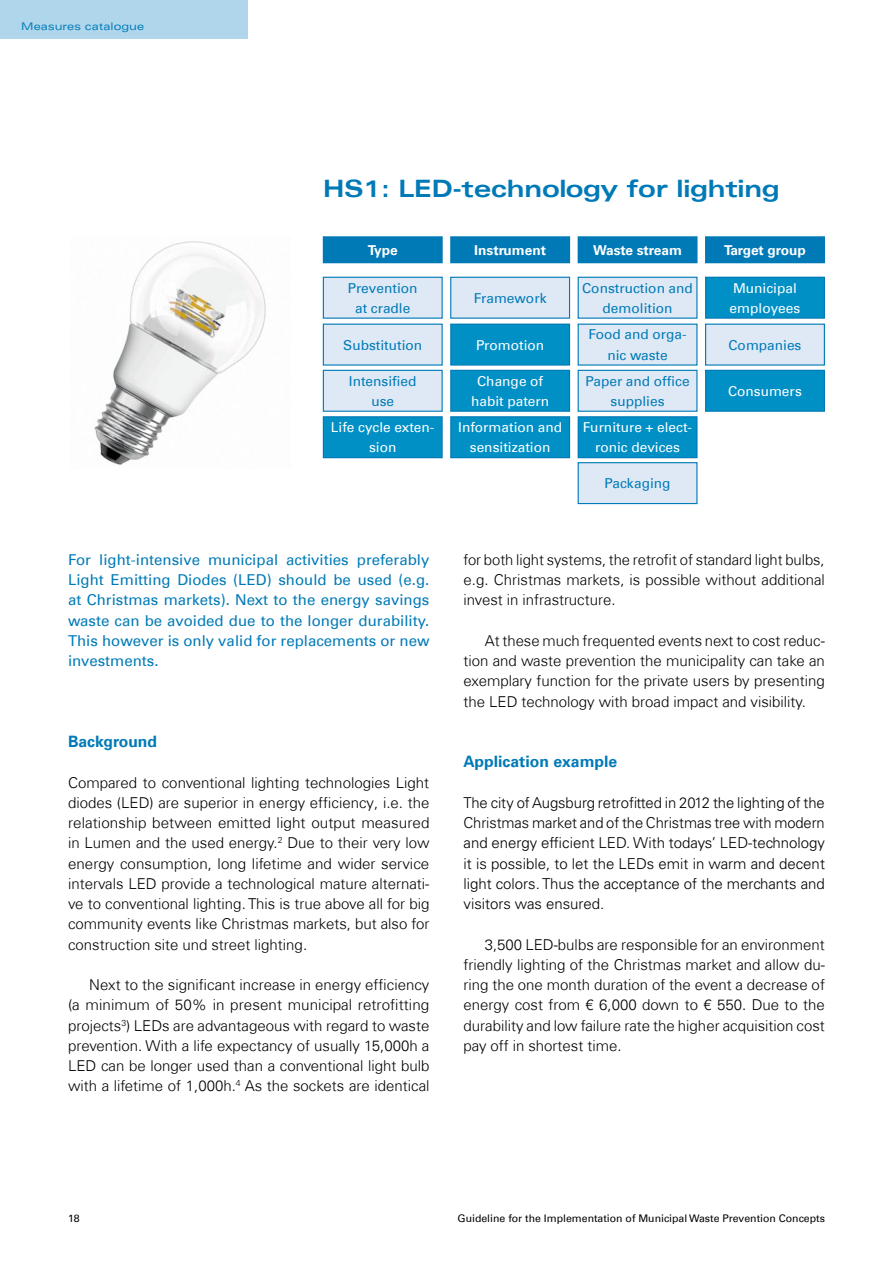
<style>
.page{position:relative;width:893px;height:1263px;background:#fff}
.page>*{position:absolute;margin:0;border:0;box-sizing:border-box;transform-origin:0 0}
.HL_1{font:24px "Univers Com 63 Bold Ext";letter-spacing:-.01em;color:#007ab7}
.HL_2_Linie{font:700 15.75px "Univers Com 65";color:#007ab7}
.Fließ_Einzug{font:300 15px/20.2px "Univers Com 45";color:#000;text-align:justify}
.Fließ{font:300 15px/20.2px "Univers Com 45";color:#000;text-align:justify}
.Fließ-2{font:300 15px/20.2px "Univers LT Std";color:#000;text-align:justify}
.HL_Unterzeile{font:15px/20.2px "Univers Com 55 Roman";color:#007ab7;text-align:justify}
.Fließ-3{font:13.65px/20.2px "Univers Com 55 Roman";color:#007ab7;text-align:center}
.Fließ-4{font:13.65px/20.2px "Univers Com 55 Roman";color:#fff;text-align:center}
.Fließ-5{font:700 13.65px "Univers Com 65";color:#fff}
.t1{font:10.5px "Univers Com 55 Roman";color:#000}
.t2{font:expanded 10.5px "Univers LT Std";color:#007ab7}
</style>
<div class="page">
<div style="left:0;top:0;width:247px;height:38px;background:#b0d6eb"></div>
<img style="left:94px;top:241px;width:172px;height:224px">
<div style="left:323px;top:237px;width:119px;height:26px;background:#007ab7"></div>
<div style="left:323px;top:236px;width:120px;height:27px;border:1px solid #007ab7"></div>
<div style="left:451px;top:237px;width:118px;height:26px;background:#007ab7"></div>
<div style="left:450px;top:236px;width:120px;height:27px;border:1px solid #007ab7"></div>
<div style="left:578px;top:237px;width:119px;height:26px;background:#007ab7"></div>
<div style="left:578px;top:236px;width:119px;height:27px;border:1px solid #007ab7"></div>
<div style="left:706px;top:237px;width:118px;height:26px;background:#007ab7"></div>
<div style="left:705px;top:236px;width:120px;height:27px;border:1px solid #007ab7"></div>
<div style="left:323px;top:277px;width:119px;height:41px;background:#dfe9f6"></div>
<div style="left:323px;top:277px;width:120px;height:42px;border:1px solid #007ab7"></div>
<div style="left:451px;top:277px;width:118px;height:41px;background:#dfe9f6"></div>
<div style="left:450px;top:277px;width:120px;height:42px;border:1px solid #007ab7"></div>
<div style="left:578px;top:277px;width:119px;height:41px;background:#dfe9f6"></div>
<div style="left:578px;top:277px;width:119px;height:42px;border:1px solid #007ab7"></div>
<div style="left:706px;top:277px;width:118px;height:41px;background:#0090c6"></div>
<div style="left:705px;top:277px;width:120px;height:42px;border:1px solid #007ab7"></div>
<div style="left:323px;top:324px;width:119px;height:41px;background:#dfe9f6"></div>
<div style="left:323px;top:324px;width:120px;height:42px;border:1px solid #007ab7"></div>
<div style="left:451px;top:324px;width:118px;height:41px;background:#0090c6"></div>
<div style="left:450px;top:324px;width:120px;height:42px;border:1px solid #007ab7"></div>
<div style="left:578px;top:324px;width:119px;height:41px;background:#dfe9f6"></div>
<div style="left:578px;top:324px;width:119px;height:42px;border:1px solid #007ab7"></div>
<div style="left:706px;top:324px;width:118px;height:41px;background:#dfe9f6"></div>
<div style="left:705px;top:324px;width:120px;height:42px;border:1px solid #007ab7"></div>
<div style="left:323px;top:370px;width:119px;height:41px;background:#dfe9f6"></div>
<div style="left:323px;top:370px;width:120px;height:42px;border:1px solid #007ab7"></div>
<div style="left:451px;top:370px;width:118px;height:41px;background:#0090c6"></div>
<div style="left:450px;top:370px;width:120px;height:42px;border:1px solid #007ab7"></div>
<div style="left:578px;top:370px;width:119px;height:41px;background:#dfe9f6"></div>
<div style="left:578px;top:370px;width:119px;height:42px;border:1px solid #007ab7"></div>
<div style="left:706px;top:370px;width:118px;height:41px;background:#0090c6"></div>
<div style="left:705px;top:370px;width:120px;height:42px;border:1px solid #007ab7"></div>
<div style="left:323px;top:417px;width:119px;height:41px;background:#0090c6"></div>
<div style="left:323px;top:416px;width:120px;height:42px;border:1px solid #007ab7"></div>
<div style="left:451px;top:417px;width:118px;height:41px;background:#0090c6"></div>
<div style="left:450px;top:416px;width:120px;height:42px;border:1px solid #007ab7"></div>
<div style="left:578px;top:417px;width:119px;height:41px;background:#0090c6"></div>
<div style="left:578px;top:416px;width:119px;height:42px;border:1px solid #007ab7"></div>
<div style="left:578px;top:463px;width:119px;height:41px;background:#dfe9f6"></div>
<div style="left:578px;top:462px;width:119px;height:42px;border:1px solid #007ab7"></div>
<p class="t2" style="left:21px;top:20px;width:124px">Measures catalogue</p>
<p class="HL_1" style="left:323px;top:175px;width:458px">HS1: LED-technology for lighting</p>
<p class="Fließ-5" style="left:368px;top:242px;width:31px">Type</p>
<p class="Fließ-5" style="left:474px;top:242px;width:73px">Instrument</p>
<p class="Fließ-5" style="left:593px;top:242px;width:90px">Waste stream</p>
<p class="Fließ-5" style="left:724px;top:242px;width:83px">Target group</p>
<p class="Fließ-3" style="left:348px;top:278px;width:71px">Prevention at cradle</p>
<p class="Fließ-3" style="left:474px;top:288px;width:74px">Framework</p>
<p class="Fließ-3" style="left:582px;top:278px;width:112px">Construction and demolition</p>
<p class="Fließ-4" style="left:730px;top:278px;width:72px;text-align:left">Municipal employees</p>
<p class="Fließ-3" style="left:343px;top:335px;width:81px">Substitution</p>
<p class="Fließ-4" style="left:476px;top:335px;width:70px">Promotion</p>
<p class="Fließ-3" style="left:588px;top:324px;width:100px">Food and orga&shy;nic waste</p>
<p class="Fließ-3" style="left:728px;top:335px;width:74px">Companies</p>
<p class="Fließ-3" style="left:349px;top:371px;width:69px">Intensified</p>
<p class="Fließ-3" style="left:371px;top:391px;width:24px">use</p>
<p class="Fließ-3" style="left:585px;top:371px;width:106px">Paper and office supplies</p>
<p class="Fließ-4" style="left:728px;top:381px;width:75px">Consumers</p>
<p class="Fließ-4" style="left:477px;top:371px;width:67px">Change of</p>
<p class="Fließ-4" style="left:471px;top:391px;width:80px">habit patern</p>
<p class="Fließ-4" style="left:331px;top:417px;width:105px">Life cycle exten&shy;sion</p>
<p class="Fließ-4" style="left:458px;top:417px;width:105px">Information and sensitization</p>
<p class="Fließ-4" style="left:583px;top:417px;width:111px">Furniture + elect&shy;ronic devices</p>
<p class="Fließ-3" style="left:605px;top:473px;width:67px">Packaging</p>
<p class="HL_Unterzeile" style="left:68px;top:549px;width:363px">For light-intensive municipal activities preferably Light Emitting Diodes (LED) should be used (e.g. at Christmas markets). Next to the energy savings waste can be avoided due to the longer durability.<br>This however is only valid for replacements or new investments.</p>
<p class="HL_2_Linie" style="left:68px;top:732px;width:91px">Background</p>
<p class="Fließ" style="left:68px;top:772px;width:363px">Compared to conventional lighting technologies Light diodes (LED) are superior in energy efficiency, i.e. the relationship between emitted light output measured in Lumen and the used energy.<sup>2</sup> Due to their very low energy consumption, long lifetime and wider service intervals LED provide a technological mature alternati&shy;ve to conventional lighting. This is true above all for big community events like Christmas markets, but also for construction site und street lighting.</p>
<p class="Fließ_Einzug" style="left:68px;top:975px;width:363px;text-indent:21px">Next to the significant increase in energy efficiency (a minimum of 50% in present municipal retrofitting projects<sup>3</sup>) LEDs are advantageous with regard to waste prevention. With a life expectancy of usually 15,000h a LED can be longer used than a conventional light bulb with a lifetime of 1,000h.<sup>4</sup> As the sockets are identical</p>
<p class="Fließ_Einzug" style="left:463px;top:549px;width:363px">for both light systems, the retrofit of standard light bulbs, e.g. Christmas markets, is possible without additional invest in infrastructure.</p>
<p class="Fließ_Einzug" style="left:463px;top:630px;width:363px;text-indent:21px">At these much frequented events next to cost reduc&shy;tion and waste prevention the municipality can take an exemplary function for the private users by presenting the LED technology with broad impact and visibility.</p>
<p class="HL_2_Linie" style="left:463px;top:752px;width:155px">Application example</p>
<p class="Fließ-2" style="left:463px;top:792px;width:363px">The city of Augsburg retrofitted in 2012 the lighting of the Christmas market and of the Christmas tree with modern and energy efficient LED. With todays’ LED-technology it is possible, to let the LEDs emit in warm and decent light colors. Thus the acceptance of the merchants and visitors was ensured.</p>
<p class="Fließ_Einzug" style="left:463px;top:934px;width:363px;text-indent:21px">3,500 LED-bulbs are responsible for an environment friendly lighting of the Christmas market and allow du&shy;ring the one month duration of the event a decrease of energy cost from € 6,000 down to € 550. Due to the durability and low failure rate the higher acquisition cost pay off in shortest time.</p>
<p class="t1" style="left:68px;top:1212px;width:13px">18</p>
<p class="t1" style="left:458px;top:1212px;width:369px">Guideline for the Implementation of Municipal Waste Prevention Concepts</p>
</div>
